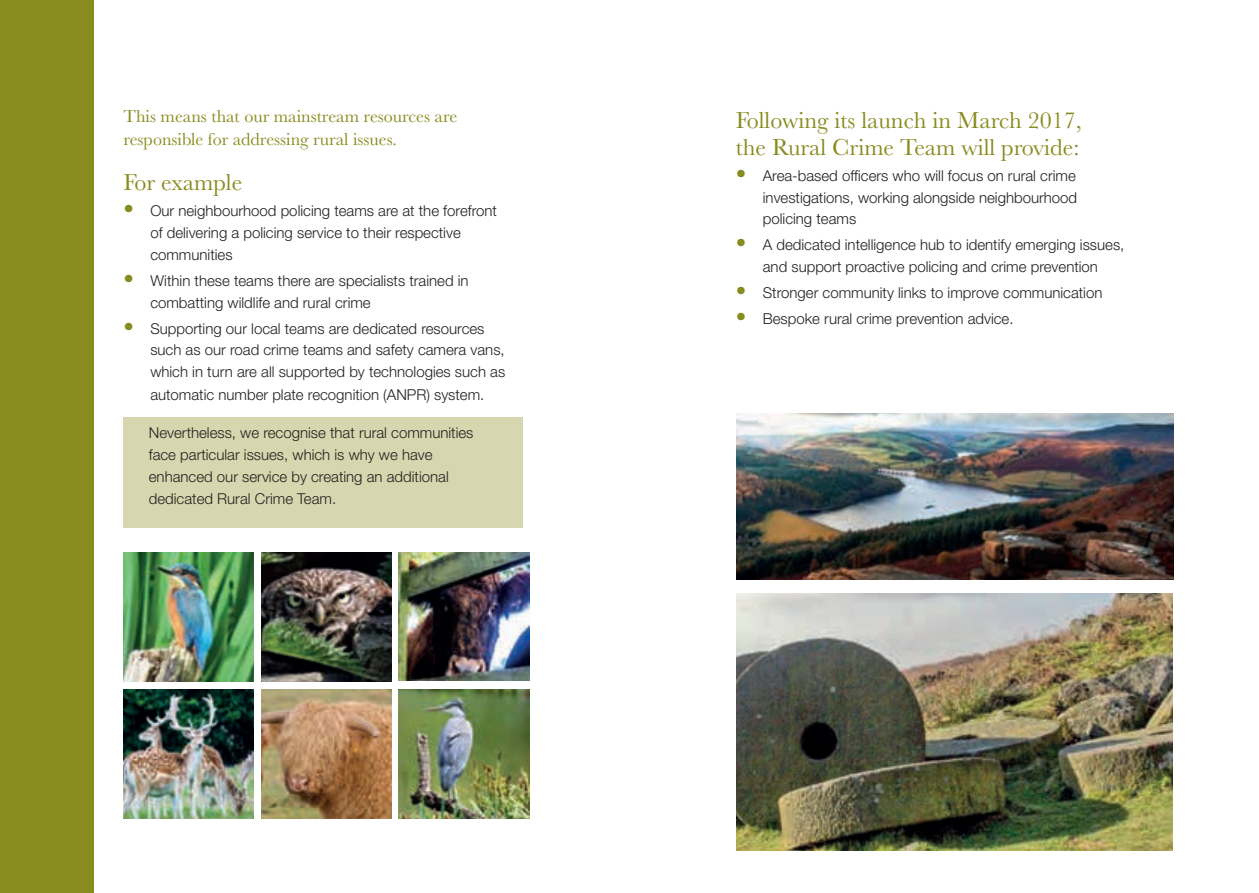
<style>
.page{position:relative;width:1259px;height:893px;background:#fff}
.page>*{position:absolute;margin:0;border:0;box-sizing:border-box;transform-origin:0 0}
.t1{font:24px/27px "Baskerville";color:#888b1e}
.t2{font:18px/22.5px "Baskerville";color:#888b1e}
.t3{font:300 15px/21.8px "Helvetica Neue LT";color:#231f20}
.s1{font-weight:900;font-size:21px;color:#888b1e}
</style>
<div class="page">
<div style="left:123px;top:417px;width:400px;height:110px;background:#d7d7af"></div>
<div style="left:0;top:0;width:94px;height:893px;background:#888b1e"></div>
<img style="left:123px;top:553px;width:130px;height:129px">
<img style="left:261px;top:553px;width:130px;height:129px">
<img style="left:399px;top:553px;width:130px;height:127px">
<img style="left:123px;top:689px;width:130px;height:129px">
<img style="left:261px;top:689px;width:130px;height:129px">
<img style="left:399px;top:689px;width:130px;height:129px">
<img style="left:736px;top:593px;width:436px;height:257px">
<img style="left:737px;top:413px;width:437px;height:166px">
<p class="t2" style="left:123px;top:106px;width:335px">This means that our mainstream resources are responsible for addressing rural issues.</p>
<h1 class="t1" style="left:123px;top:169px;width:120px">For example</h1>
<p class="t3" style="left:150px;top:200px;width:348px;text-indent:-27px"><span class="s1">•</span> Our neighbourhood policing teams are at the forefront of delivering a policing service to their respective communities</p>
<p class="t3" style="left:150px;top:269px;width:320px;text-indent:-27px"><span class="s1">•</span> Within these teams there are specialists trained in combatting wildlife and rural crime</p>
<p class="t3" style="left:150px;top:317px;width:356px;text-indent:-27px"><span class="s1">•</span> Supporting our local teams are dedicated resources such as our road crime teams and safety camera vans, which in turn are all supported by technologies such as automatic number plate recognition (ANPR) system.</p>
<p class="t3" style="left:149px;top:422px;width:326px">Nevertheless, we recognise that rural communities face particular issues, which is why we have enhanced our service by creating an additional dedicated Rural Crime Team.</p>
<h1 class="t1" style="left:736px;top:107px;width:347px">Following its launch in March 2017, the Rural Crime Team will provide:</h1>
<p class="t3" style="left:763px;top:164px;width:316px;text-align:justify;text-indent:-27px"><span class="s1">•</span> Area-based officers who will focus on rural crime investigations, working alongside neighbourhood policing teams</p>
<p class="t3" style="left:736px;top:234px;width:390px;text-align:center"><span class="s1">•</span> A dedicated intelligence hub to identify emerging issues, and support proactive policing and crime prevention</p>
<p class="t3" style="left:736px;top:282px;width:368px"><span class="s1">•</span> Stronger community links to improve communication</p>
<p class="t3" style="left:736px;top:308px;width:279px"><span class="s1">•</span> Bespoke rural crime prevention advice.</p>
</div>
